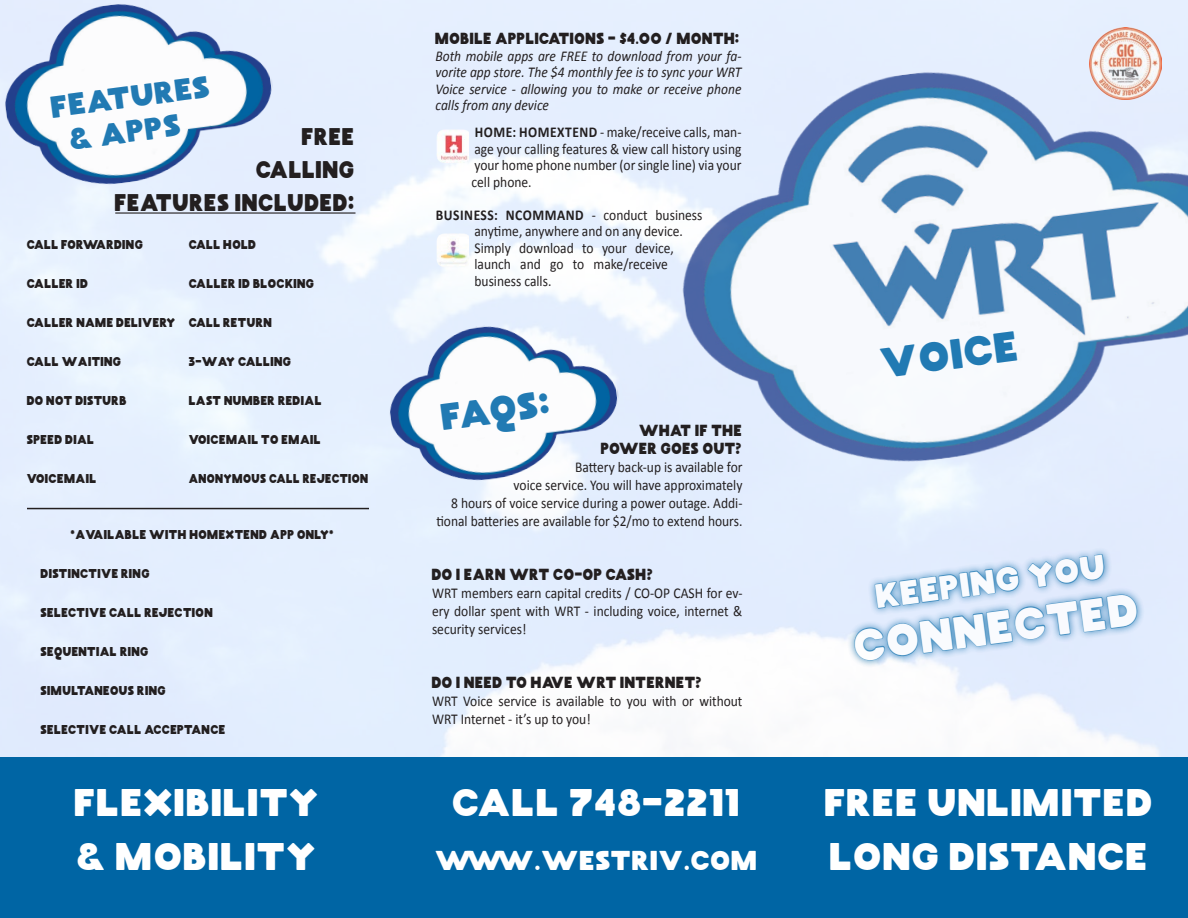
<style>
.page{position:relative;width:1188px;height:918px;background:#fff}
.page>*{position:absolute;margin:0;border:0;box-sizing:border-box;transform-origin:0 0}
.t1{font:42px "Maskoolin";color:#fff}
.t2{font:39.15px "Maskoolin";color:#217ab3}
.t3{font:36px "Maskoolin";color:#fff}
.t4{font:34.65px "Maskoolin";color:#217ab3}
.t5{font:31.5px "Maskoolin";color:#fff}
.t6{font:28.5px "Maskoolin";color:#217ab3}
.t7{font:25.5px "Maskoolin";color:#fff}
.t8{font:22.5px "Maskoolin";color:#231f20;scale:.9 1}
.t9{font:15px/16.5px "Calibri";color:#231f20;text-align:justify;scale:.9 1}
.t10{font:italic 15px/16.5px "Calibri";color:#231f20;text-align:justify;scale:.9 1}
.t11{font:15px "Maskoolin";color:#231f20;scale:.9 1}
.t12{font:12px "Maskoolin";color:#231f20;scale:.9 1}
.t13{font:12px "Maskoolin";color:#231f20;scale:.86 1}
.s1{font-weight:700}
</style>
<div class="page">
<img style="left:0;top:0;width:1188px;height:757px">
<div style="left:0;top:757px;width:1188px;height:161px;background:#0065a4"></div>
<img style="left:630px;top:33px;width:558px;height:508px">
<div style="left:846px;top:547px;width:299px;height:121px;background:#0065a4;opacity:.92"></div>
<svg style="left:853px;top:535px;width:285px;height:139px"></svg>
<img style="left:1090px;top:28px;width:71px;height:71px">
<img style="left:436px;top:129px;width:33px;height:36px">
<img style="left:436px;top:233px;width:33px;height:36px">
<img style="left:0;top:0;width:286px;height:221px">
<hr style="left:115px;top:212px;width:241px;height:2px;background:#231f20">
<hr style="left:27px;top:508px;width:342px;height:1px;background:#231f20">
<img style="left:369px;top:310px;width:261px;height:203px">
<p class="t6" style="left:50px;top:94px;width:162px;rotate:-7deg">FEATURES</p>
<p class="t6" style="left:69px;top:126px;width:114px;rotate:-7deg">&amp; APPS</p>
<p class="t8" style="left:302px;top:127px;width:61px">FREE</p>
<p class="t8" style="left:256px;top:160px;width:112px">CALLING</p>
<p class="t8" style="left:115px;top:193px;width:268px">FEATURES INCLUDED:</p>
<p class="t12" style="left:27px;top:239px;width:131px">CALL FORWARDING</p>
<p class="t12" style="left:189px;top:239px;width:77px">CALL HOLD</p>
<p class="t12" style="left:27px;top:278px;width:70px">CALLER ID</p>
<p class="t12" style="left:189px;top:278px;width:141px">CALLER ID BLOCKING</p>
<p class="t12" style="left:27px;top:317px;width:274px">CALLER NAME DELIVERY CALL RETURN</p>
<p class="t12" style="left:27px;top:356px;width:107px">CALL WAITING</p>
<p class="t12" style="left:189px;top:356px;width:116px">3-WAY CALLING</p>
<p class="t12" style="left:27px;top:395px;width:113px">DO NOT DISTURB</p>
<p class="t12" style="left:189px;top:395px;width:150px">LAST NUMBER REDIAL</p>
<p class="t12" style="left:27px;top:434px;width:77px">SPEED DIAL</p>
<p class="t12" style="left:189px;top:434px;width:149px">VOICEMAIL TO EMAIL</p>
<p class="t12" style="left:27px;top:473px;width:79px">VOICEMAIL</p>
<p class="t13" style="left:189px;top:473px;width:210px">ANONYMOUS CALL REJECTION</p>
<p class="t12" style="left:71px;top:529px;width:294px">*AVAILABLE WITH HOMEXTEND APP ONLY*</p>
<p class="t12" style="left:41px;top:568px;width:123px">DISTINCTIVE RING</p>
<p class="t12" style="left:41px;top:607px;width:193px">SELECTIVE CALL REJECTION</p>
<p class="t12" style="left:41px;top:646px;width:122px">SEQUENTIAL RING</p>
<p class="t12" style="left:41px;top:685px;width:141px">SIMULTANEOUS RING</p>
<p class="t12" style="left:41px;top:724px;width:207px">SELECTIVE CALL ACCEPTANCE</p>
<p class="t3" style="left:75px;top:787px;width:247px">FLEXIBILITY</p>
<p class="t3" style="left:78px;top:841px;width:242px">&amp; MOBILITY</p>
<p class="t11" style="left:436px;top:32px;width:340px">MOBILE APPLICATIONS - $4.00 /MONTH:</p>
<p class="t10" style="left:436px;top:47px;width:342px">Both mobile apps are FREE to download from your fa&shy;vorite app store. The $4 monthly fee is to sync your WRT Voice service - allowing you to make or receive phone calls from any device</p>
<p class="t9" style="left:472px;top:124px;width:301px"><span class="s1">HOME: HOMEXTEND</span> - make/receive calls, man&shy;age your calling features &amp; view call history using your home phone number (or single line) via your cell phone.</p>
<p class="t9" style="left:474px;top:207px;width:255px;text-align:left;text-indent:-39px"><span class="s1">BUSINESS: NCOMMAND</span> - conduct business anytime, anywhere and on any device.<br>Simply download to your device, launch and go to make/receive business calls.</p>
<p class="t4" style="left:440px;top:402px;width:112px;rotate:-7deg">FAQS:</p>
<p class="t11" style="left:639px;top:424px;width:116px">WHAT IF THE</p>
<p class="t11" style="left:601px;top:442px;width:159px">POWER GOES OUT?</p>
<p class="t9" style="left:575px;top:459px;width:187px">Battery back-up is available for</p>
<p class="t9" style="left:514px;top:477px;width:256px">voice service. You will have approximately</p>
<p class="t9" style="left:436px;top:494px;width:342px;line-height:18px;text-align:right">8 hours of voice service during a power outage. Addi&shy;tional batteries are available for $2/mo to extend hours.</p>
<p class="t11" style="left:432px;top:568px;width:248px">DO I EARN WRT CO-OP CASH?</p>
<p class="t9" style="left:432px;top:584px;width:347px;line-height:18px">WRT members earn capital credits / CO-OP CASH for ev&shy;ery dollar spent with WRT - including voice, internet &amp; security services!</p>
<p class="t11" style="left:432px;top:676px;width:302px">DO I NEED TO HAVE WRT INTERNET?</p>
<p class="t9" style="left:432px;top:692px;width:346px;line-height:18px">WRT Voice service is available to you with or without<br>WRT Internet - it’s up to you!</p>
<p class="t3" style="left:453px;top:787px;width:290px">CALL 748-2211</p>
<p class="t7" style="left:436px;top:850px;width:325px">WWW.WESTRIV.COM</p>
<p class="t2" style="left:879px;top:347px;width:140px;rotate:-8deg">VOICE</p>
<h3 class="t5" style="left:875px;top:582px;width:234px;rotate:-7deg">KEEPING YOU</h3>
<h1 class="t1" style="left:853px;top:627px;width:289px;rotate:-7deg">CONNECTED</h1>
<p class="t3" style="left:825px;top:787px;width:331px">FREE UNLIMITED</p>
<p class="t3" style="left:831px;top:841px;width:320px">LONG DISTANCE</p>
</div>
